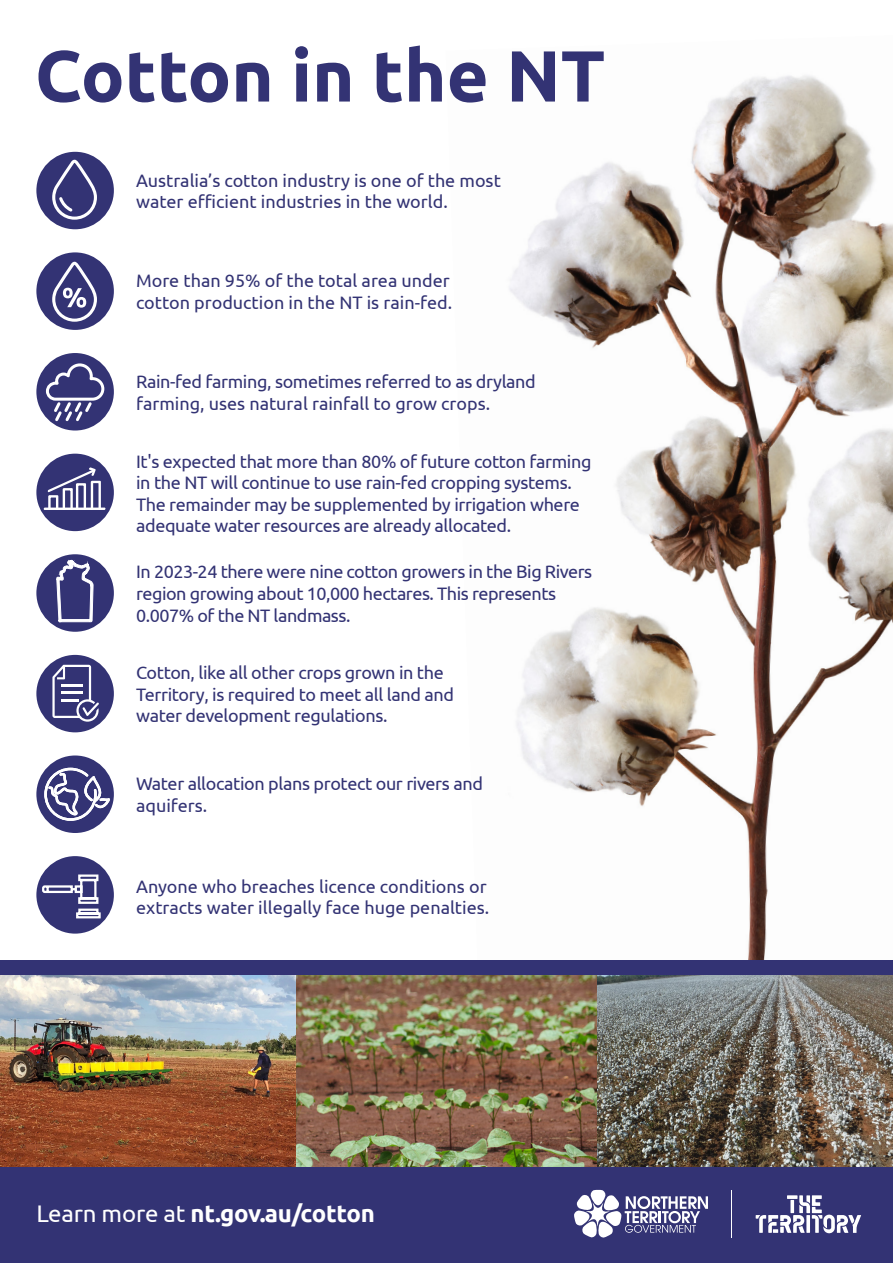
<style>
.page{position:relative;width:893px;height:1263px;background:#fff}
.page>*{position:absolute;margin:0;border:0;box-sizing:border-box;transform-origin:0 0}
.t1{font:700 72.3px "Ubuntu";color:#333374}
.Body_copy___territory_charcoal{font:700 24px "Ubuntu";letter-spacing:-.01em;color:#fff}
.t2{font:18px/21.6px "Ubuntu";letter-spacing:-.02em;color:#333374}
.t3{font:18px/21.6px "Ubuntu";color:#333374}
.s1{font-weight:400}
</style>
<div class="page">
<img style="left:509px;top:75px;width:384px;height:885px">
<img style="left:0;top:975px;width:296px;height:192px">
<img style="left:596px;top:975px;width:297px;height:192px">
<img style="left:296px;top:975px;width:300px;height:192px">
<div style="left:0;top:1167px;width:893px;height:96px;background:#333374"></div>
<hr style="left:731px;top:1190px;width:1px;height:47px;background:#fff">
<svg style="left:756px;top:1195px;width:105px;height:38px"></svg>
<svg style="left:574px;top:1190px;width:134px;height:47px"></svg>
<div style="left:36px;top:252px;width:78px;height:78px;background:#333374;border-radius:50%"></div>
<svg style="left:52px;top:262px;width:45px;height:60px"></svg>
<div style="left:36px;top:554px;width:78px;height:78px;background:#333374;border-radius:50%"></div>
<div style="left:36px;top:353px;width:78px;height:77px;background:#333374;border-radius:50%"></div>
<svg style="left:44px;top:362px;width:62px;height:62px"></svg>
<div style="left:36px;top:755px;width:78px;height:78px;background:#333374;border-radius:50%"></div>
<svg style="left:45px;top:768px;width:65px;height:53px"></svg>
<div style="left:36px;top:856px;width:78px;height:78px;background:#333374;border-radius:50%"></div>
<div style="left:76px;top:912px;width:25px;height:6px;border:2px solid #fff"></div>
<div style="left:78px;top:908px;width:20px;height:7px;border:2px solid #fff"></div>
<svg style="left:41px;top:873px;width:58px;height:31px"></svg>
<div style="left:36px;top:454px;width:78px;height:77px;background:#333374;border-radius:50%"></div>
<svg style="left:43px;top:467px;width:63px;height:43px"></svg>
<div style="left:36px;top:152px;width:78px;height:77px;background:#333374;border-radius:50%"></div>
<svg style="left:52px;top:160px;width:45px;height:60px"></svg>
<div style="left:36px;top:655px;width:78px;height:77px;background:#333374;border-radius:50%"></div>
<svg style="left:52px;top:554px;width:47px;height:168px"></svg>
<div style="left:0;top:960px;width:893px;height:15px;background:#333374"></div>
<p class="t1" style="left:35px;top:32px;width:572px">Cotton in the NT</p>
<p class="t3" style="left:136px;top:169px;width:366px">Australia’s cotton industry is one of the most water efficient industries in the world.</p>
<p class="t3" style="left:136px;top:270px;width:318px">More than 95% of the total area under cotton production in the NT is rain-fed.</p>
<p class="t2" style="left:136px;top:370px;width:401px">Rain-fed farming, sometimes referred to as dryland farming, uses natural rainfall to grow crops.</p>
<p class="t2" style="left:136px;top:450px;width:457px">It's expected that more than 80% of future cotton farming in the NT will continue to use rain-fed cropping systems.<br>The remainder may be supplemented by irrigation where adequate water resources are already allocated.</p>
<p class="t2" style="left:136px;top:561px;width:458px">In 2023-24 there were nine cotton growers in the Big Rivers region growing about 10,000 hectares. This represents<br>0.007% of the NT landmass.</p>
<p class="t2" style="left:136px;top:661px;width:319px">Cotton, like all other crops grown in the<br>Territory, is required to meet all land and water development regulations.</p>
<p class="t2" style="left:136px;top:773px;width:348px">Water allocation plans protect our rivers and aquifers.</p>
<p class="t3" style="left:136px;top:875px;width:355px">Anyone who breaches licence conditions or extracts water illegally face huge penalties.</p>
<p class="Body_copy___territory_charcoal" style="left:36px;top:1198px;width:340px"><span class="s1">Learn more at</span> nt.gov.au/cotton</p>
</div>
